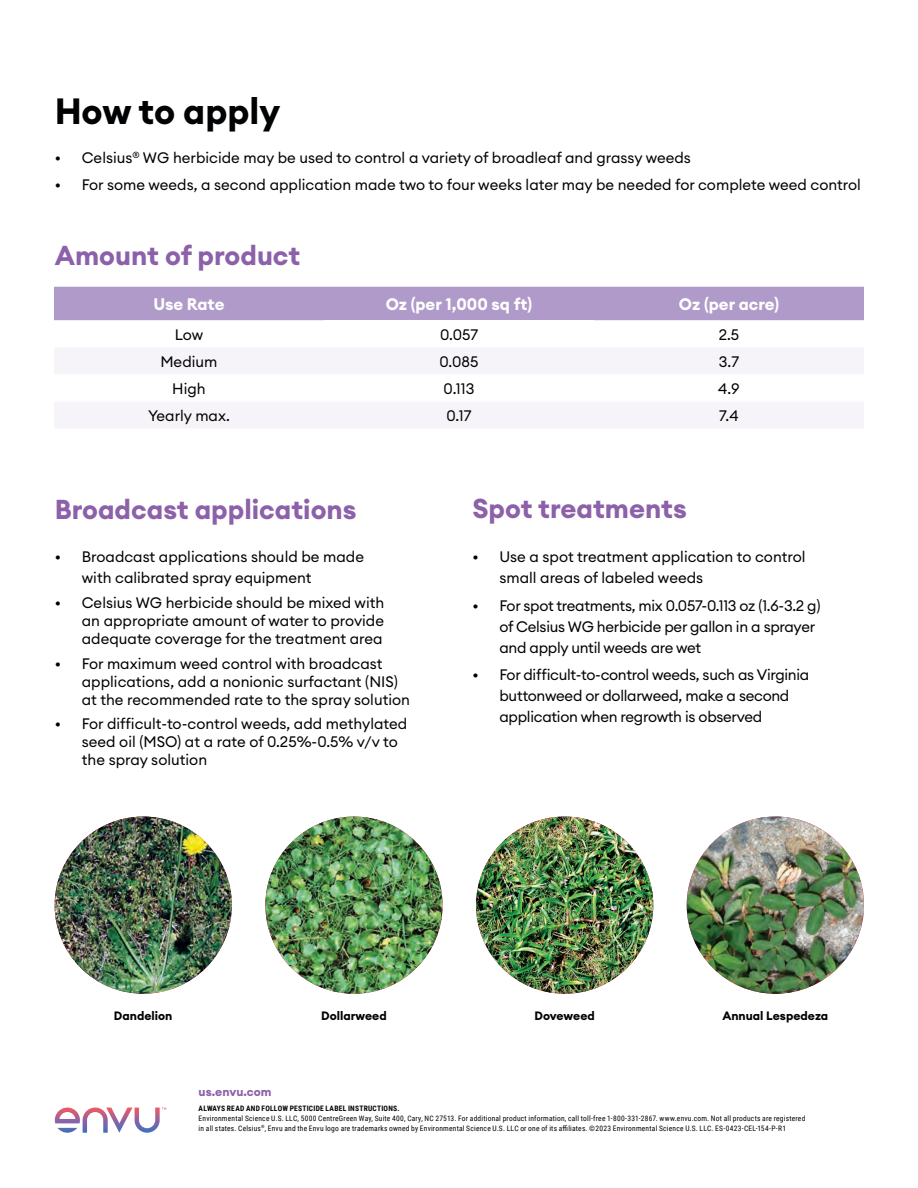
<style>
.page{position:relative;width:918px;height:1188px;background:#fff}
.page>*{position:absolute;margin:0;border:0;box-sizing:border-box;transform-origin:0 0}
.t1{font:700 36px "Euclid Circular A";color:#010203}
.t2{font:700 27px "Euclid Circular A";color:#8c61a9}
.t3{font:700 16.5px "Euclid Circular A";color:#fff}
.t4{font:15px/18px "Euclid Circular A";color:#010203}
.t5{font:15px/21px "Euclid Circular A";letter-spacing:-.02em;color:#010203}
.t6{font:700 12px "Euclid Circular A";color:#010203}
.t7{font:700 12px "Euclid Circular A";color:#8c61a9}
.t8{font:7.5px/9.8px "Roboto Condensed";letter-spacing:.025em;color:#010203}
.t9{font:700 7.5px "Roboto Condensed";letter-spacing:.03em;color:#010203}
</style>
<div class="page">
<img style="left:55px;top:817px;width:177px;height:177px;border-radius:89px">
<img style="left:265px;top:817px;width:178px;height:177px;border-radius:89px">
<img style="left:476px;top:817px;width:177px;height:177px;border-radius:89px">
<img style="left:687px;top:817px;width:177px;height:177px;border-radius:89px">
<div style="left:54px;top:287px;width:810px;height:34px;background:#b09ac9"></div>
<div style="left:324px;top:320px;width:270px;height:27px;background:#fff"></div>
<div style="left:54px;top:348px;width:810px;height:80px;background:#f6f4f9"></div>
<svg style="left:54px;top:374px;width:810px;height:27px"></svg>
<svg style="left:55px;top:1108px;width:111px;height:25px"></svg>
<h1 class="t1" style="left:55px;top:88px;width:227px">How to apply</h1>
<p class="t4" style="left:55px;top:148px;width:638px">• Celsius<sup>®</sup> WG herbicide may be used to control a variety of broadleaf and grassy weeds</p>
<p class="t4" style="left:55px;top:176px;width:808px">• For some weeds, a second application made two to four weeks later may be needed for complete weed control</p>
<h2 class="t2" style="left:55px;top:238px;width:247px">Amount of product</h2>
<p class="t3" style="left:153px;top:294px;width:73px">Use Rate</p>
<p class="t3" style="left:386px;top:294px;width:148px">Oz (per 1,000 sq ft)</p>
<p class="t3" style="left:679px;top:294px;width:102px">Oz (per acre)</p>
<p class="t4" style="left:175px;top:326px;width:30px">Low</p>
<p class="t4" style="left:440px;top:326px;width:39px">0.057</p>
<p class="t4" style="left:719px;top:326px;width:22px">2.5</p>
<p class="t4" style="left:161px;top:353px;width:58px">Medium</p>
<p class="t4" style="left:440px;top:353px;width:40px">0.085</p>
<p class="t4" style="left:719px;top:353px;width:22px">3.7</p>
<p class="t4" style="left:172px;top:380px;width:35px">High</p>
<p class="t4" style="left:444px;top:380px;width:32px">0.113</p>
<p class="t4" style="left:718px;top:380px;width:23px">4.9</p>
<p class="t4" style="left:148px;top:407px;width:83px">Yearly max.</p>
<p class="t4" style="left:447px;top:407px;width:26px">0.17</p>
<p class="t4" style="left:719px;top:407px;width:21px">7.4</p>
<h2 class="t2" style="left:55px;top:492px;width:303px">Broadcast applications</h2>
<p class="t4" style="left:82px;top:546px;width:284px;line-height:21px;text-indent:-27px">• Broadcast applications should be made with calibrated spray equipment</p>
<p class="t4" style="left:82px;top:593px;width:304px;text-align:justify;text-indent:-27px">• Celsius WG herbicide should be mixed with an appropriate amount of water to provide adequate coverage for the treatment area</p>
<p class="t4" style="left:82px;top:654px;width:330px;text-indent:-27px">• For maximum weed control with broadcast applications, add a nonionic surfactant (NIS) at the recommended rate to the spray solution</p>
<p class="t4" style="left:82px;top:715px;width:327px;text-indent:-27px">• For difficult-to-control weeds, add methylated seed oil (MSO) at a rate of 0.25%-0.5% v/v to the spray solution</p>
<h2 class="t2" style="left:472px;top:491px;width:216px">Spot treatments</h2>
<p class="t4" style="left:500px;top:546px;width:308px;line-height:21px;text-indent:-27px">• Use a spot treatment application to control small areas of labeled weeds</p>
<p class="t5" style="left:500px;top:595px;width:323px;text-indent:-27px">• For spot treatments, mix 0.057-0.113 oz (1.6-3.2 g) of Celsius WG herbicide per gallon in a sprayer and apply until weeds are wet</p>
<p class="t5" style="left:500px;top:664px;width:311px;text-indent:-27px">• For difficult-to-control weeds, such as Virginia buttonweed or dollarweed, make a second application when regrowth is observed</p>
<p class="t6" style="left:114px;top:1008px;width:60px">Dandelion</p>
<p class="t6" style="left:321px;top:1008px;width:67px">Dollarweed</p>
<p class="t6" style="left:534px;top:1008px;width:62px">Doveweed</p>
<p class="t6" style="left:722px;top:1008px;width:107px">Annual Lespedeza</p>
<p class="t7" style="left:199px;top:1084px;width:74px">us.envu.com</p>
<p class="t9" style="left:199px;top:1103px;width:202px">ALWAYS READ AND FOLLOW PESTICIDE LABEL INSTRUCTIONS.</p>
<p class="t8" style="left:199px;top:1113px;width:608px">Environmental Science U.S. LLC, 5000 CentreGreen Way, Suite 400, Cary, NC 27513. For additional product information, call toll-free 1-800-331-2867. www.envu.com. Not all products are registered in all states. Celsius<sup>®</sup>, Envu and the Envu logo are trademarks owned by Environmental Science U.S. LLC or one of its affiliates. ©2023 Environmental Science U.S. LLC. ES-0423-CEL-154-P-R1</p>
</div>
